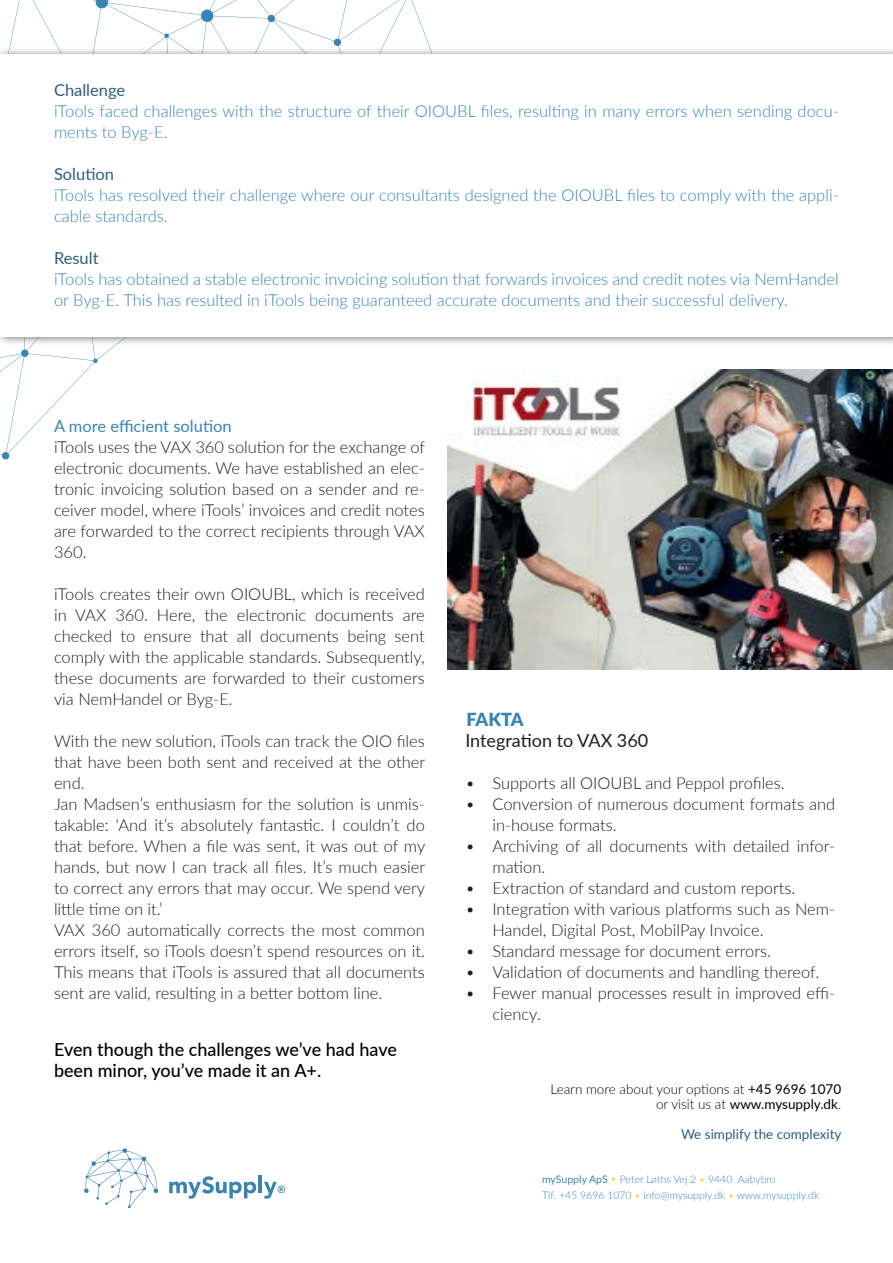
<style>
.page{position:relative;width:893px;height:1263px;background:#fff}
.page>*{position:absolute;margin:0;border:0;box-sizing:border-box;transform-origin:0 0}
.t1{font:500 18px/21.6px "Lato";color:#000101}
.t2{font:18px "Lato";color:#1e1e1c}
.t3{font:900 18px "Lato";letter-spacing:-.03em;color:#3885b3}
.t4{font:300 16.5px/21px "Lato";color:#1e1e1c}
.t5{font:300 16.5px/21px "Lato";color:#3885b3}
.t6{font:16.5px "Lato";color:#2c5e80}
.t7{font:16.5px "Lato";color:#3885b3}
.t8{font:300 13.5px/15px "Lato";color:#000;text-align:right}
.t9{font:13.5px "Lato";color:#2c5e80}
.t10{font:300 10.5px/16.5px "Lato";color:#3885b2}
.s1{font-weight:400}
.s2{font-family:"Century Gothic";font-weight:400;color:#ffd438}
.s3{color:#ffd438}
</style>
<div class="page">
<svg style="left:0;top:0;width:430px;height:460px"></svg>
<div style="left:0;top:47px;width:893px;height:299px;background:#4d4a4c;opacity:.75"></div>
<div style="left:0;top:54px;width:893px;height:282px;background:#fff"></div>
<svg style="left:84px;top:1148px;width:74px;height:60px"></svg>
<svg style="left:169px;top:1176px;width:87px;height:23px"></svg>
<hr style="left:259px;top:1176px;width:3px;height:17px;background:#3984b3">
<svg style="left:264px;top:1182px;width:21px;height:17px"></svg>
<img style="left:447px;top:369px;width:446px;height:300px">
<p class="t6" style="left:54px;top:78px;width:73px">Challenge</p>
<p class="t5" style="left:54px;top:100px;width:786px">iTools faced challenges with the structure of their OIOUBL files, resulting in many errors when sending docu&shy;ments to Byg-E.</p>
<p class="t6" style="left:54px;top:162px;width:62px">Solution</p>
<p class="t5" style="left:54px;top:184px;width:786px">iTools has resolved their challenge where our consultants designed the OIOUBL files to comply with the appli&shy;cable standards.</p>
<p class="t6" style="left:54px;top:246px;width:46px">Result</p>
<p class="t5" style="left:54px;top:268px;width:786px">iTools has obtained a stable electronic invoicing solution that forwards invoices and credit notes via NemHandel or Byg-E. This has resulted in iTools being guaranteed accurate documents and their successful delivery.</p>
<p class="t7" style="left:54px;top:414px;width:179px">A more efficient solution</p>
<p class="t4" style="left:54px;top:436px;width:373px;text-align:justify">iTools uses the VAX 360 solution for the exchange of electronic documents. We have established an elec&shy;tronic invoicing solution based on a sender and re&shy;ceiver model, where iTools’ invoices and credit notes are forwarded to the correct recipients through VAX 360.</p>
<p class="t4" style="left:54px;top:583px;width:372px;text-align:justify">iTools creates their own OIOUBL, which is received in VAX 360. Here, the electronic documents are checked to ensure that all documents being sent comply with the applicable standards. Subsequently, these documents are forwarded to their customers via NemHandel or Byg-E.</p>
<p class="t4" style="left:54px;top:730px;width:373px">With the new solution, iTools can track the OIO files that have been both sent and received at the other end.<br>Jan Madsen’s enthusiasm for the solution is unmis&shy;takable: ‘And it’s absolutely fantastic. I couldn’t do that before. When a file was sent, it was out of my hands, but now I can track all files. It’s much easier to correct any errors that may occur. We spend very little time on it.’<br>VAX 360 automatically corrects the most common errors itself, so iTools doesn’t spend resources on it.<br>This means that iTools is assured that all documents sent are valid, resulting in a better bottom line.</p>
<p class="t1" style="left:54px;top:1037px;width:344px">Even though the challenges we’ve had have been minor, you’ve made it an A+.</p>
<p class="t3" style="left:466px;top:706px;width:59px">FAKTA</p>
<p class="t2" style="left:465px;top:728px;width:184px">Integration to VAX 360</p>
<p class="t4" style="left:465px;top:772px;width:321px">• Supports all OIOUBL and Peppol profiles.</p>
<p class="t4" style="left:492px;top:793px;width:344px;text-indent:-27px">• Conversion of numerous document formats and in-house formats.</p>
<p class="t4" style="left:492px;top:835px;width:344px;text-indent:-27px">• Archiving of all documents with detailed infor&shy;mation.</p>
<p class="t4" style="left:465px;top:877px;width:332px">• Extraction of standard and custom reports.</p>
<p class="t4" style="left:492px;top:898px;width:344px;text-indent:-27px">• Integration with various platforms such as Nem-<br>Handel, Digital Post, MobilPay Invoice.</p>
<p class="t4" style="left:465px;top:940px;width:307px">• Standard message for document errors.</p>
<p class="t4" style="left:465px;top:961px;width:355px">• Validation of documents and handling thereof.</p>
<p class="t4" style="left:492px;top:982px;width:344px;text-indent:-27px">• Fewer manual processes result in improved effi&shy;ciency.</p>
<p class="t8" style="left:550px;top:1081px;width:292px">Learn more about your options at <span class="s1">+45 9696 1070 </span>or visit us at <span class="s1">www.mysupply.dk</span>.</p>
<p class="t9" style="left:681px;top:1124px;width:162px">We simplify the complexity</p>
<p class="t10" style="left:542px;top:1170px;width:278px"><span class="s1">mySupply ApS</span> <span class="s2">•</span> Peter Løths Vej 2 <span class="s3">•</span> 9440 Aabybro<br>Tlf. +45 9696 1070 <span class="s3">•</span> info@mysupply.dk <span class="s3">•</span> www.mysupply.dk</p>
</div>
